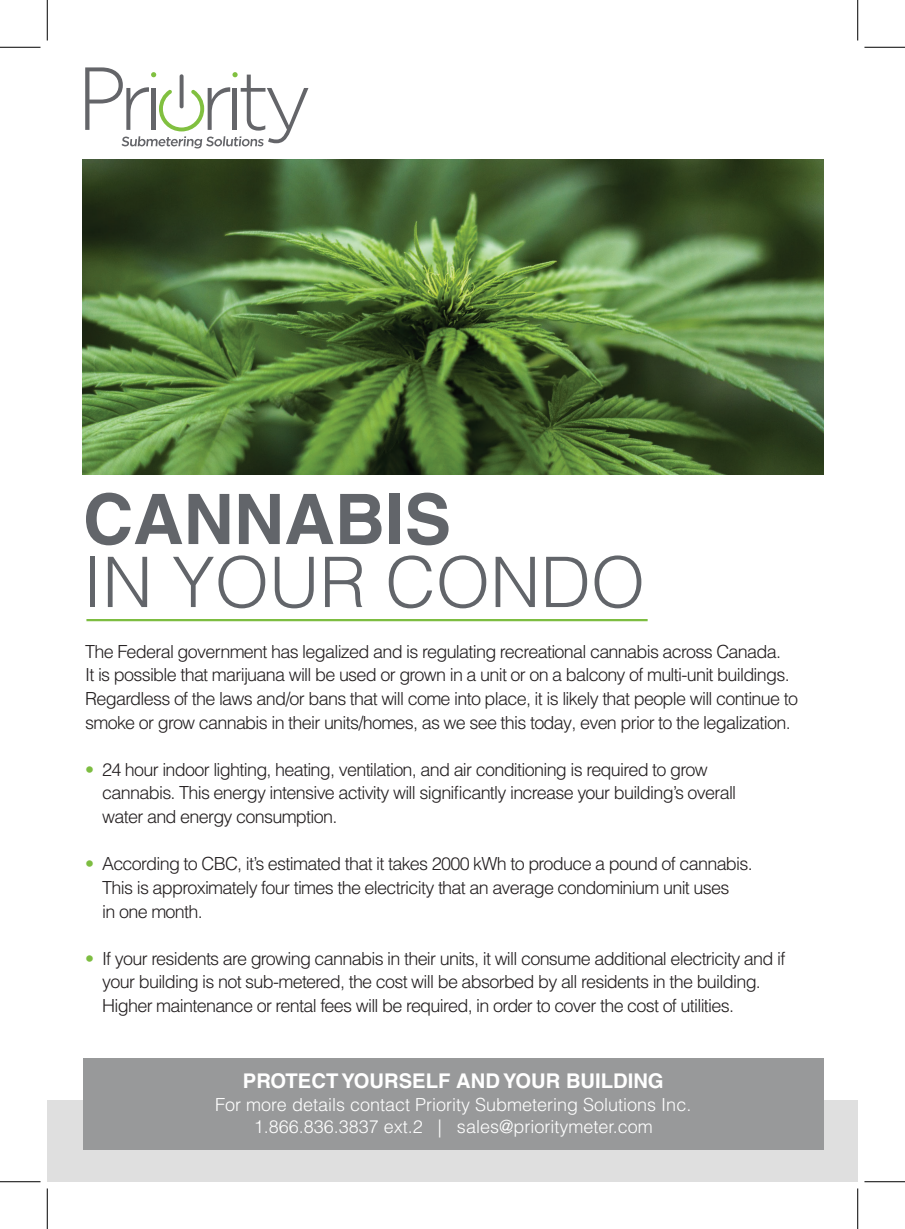
<style>
.page{position:relative;width:905px;height:1229px;background:#fff}
.page>*{position:absolute;margin:0;border:0;box-sizing:border-box;transform-origin:0 0}
.t1{font:300 69.75px "Helvetica LT Pro";color:#62656a}
.t2{font:700 69.75px "Helvetica LT Pro";color:#62656a}
.t3{font:700 20.25px "Helvetica LT Pro";color:#fff}
.t4{font:300 18px/23.6px "Helvetica LT Pro";letter-spacing:-.04em;color:#231f20}
.t5{font:300 18px/22.5px "Helvetica LT Pro";color:#fff;text-align:center}
.s1{color:#7dbd41}
</style>
<div class="page">
<div style="left:47px;top:1100px;width:810px;height:81px;background:#dfdfdf"></div>
<svg style="left:85px;top:67px;width:223px;height:81px"></svg>
<img style="left:83px;top:160px;width:740px;height:315px">
<div style="left:83px;top:1058px;width:740px;height:92px;background:#98999a"></div>
<hr style="left:86px;top:619px;width:561px;height:2px;background:#7dbd41">
<hr style="left:0;top:47px;width:40px;height:1px;background:#000">
<hr style="left:864px;top:47px;width:40px;height:1px;background:#000">
<hr style="left:0;top:1181px;width:40px;height:1px;background:#000">
<hr style="left:864px;top:1181px;width:40px;height:1px;background:#000">
<hr style="left:47px;top:0;width:1px;height:40px;background:#000">
<hr style="left:47px;top:1188px;width:1px;height:40px;background:#000">
<hr style="left:857px;top:0;width:1px;height:40px;background:#000">
<hr style="left:857px;top:1188px;width:1px;height:40px;background:#000">
<h1 class="t2" style="left:83px;top:477px;width:370px">CANNABIS</h1>
<h1 class="t1" style="left:83px;top:539px;width:563px">IN YOUR CONDO</h1>
<p class="t4" style="left:85px;top:639px;width:714px">The Federal government has legalized and is regulating recreational cannabis across Canada.<br>It is possible that marijuana will be used or grown in a unit or on a balcony of multi-unit buildings.<br>Regardless of the laws and/or bans that will come into place, it is likely that people will continue to smoke or grow cannabis in their units/homes, as we see this today, even prior to the legalization.</p>
<p class="t4" style="left:102px;top:757px;width:635px;text-indent:-17px"><span class="s1">•</span> 24 hour indoor lighting, heating, ventilation, and air conditioning is required to grow cannabis. This energy intensive activity will significantly increase your building’s overall water and energy consumption.</p>
<p class="t4" style="left:102px;top:852px;width:652px;text-indent:-17px"><span class="s1">•</span> According to CBC, it’s estimated that it takes 2000 kWh to produce a pound of cannabis.<br>This is approximately four times the electricity that an average condominium unit uses<br>in one month.</p>
<p class="t4" style="left:102px;top:946px;width:684px;text-indent:-17px"><span class="s1">•</span> If your residents are growing cannabis in their units, it will consume additional electricity and if your building is not sub-metered, the cost will be absorbed by all residents in the building.<br>Higher maintenance or rental fees will be required, in order to cover the cost of utilities.</p>
<p class="t3" style="left:243px;top:1068px;width:422px">PROTECT YOURSELF AND YOUR BUILDING</p>
<p class="t5" style="left:215px;top:1093px;width:477px">For more details contact Priority Submetering Solutions Inc.<br>1.866.836.3837 ext.2 | sales@prioritymeter.com</p>
</div>
